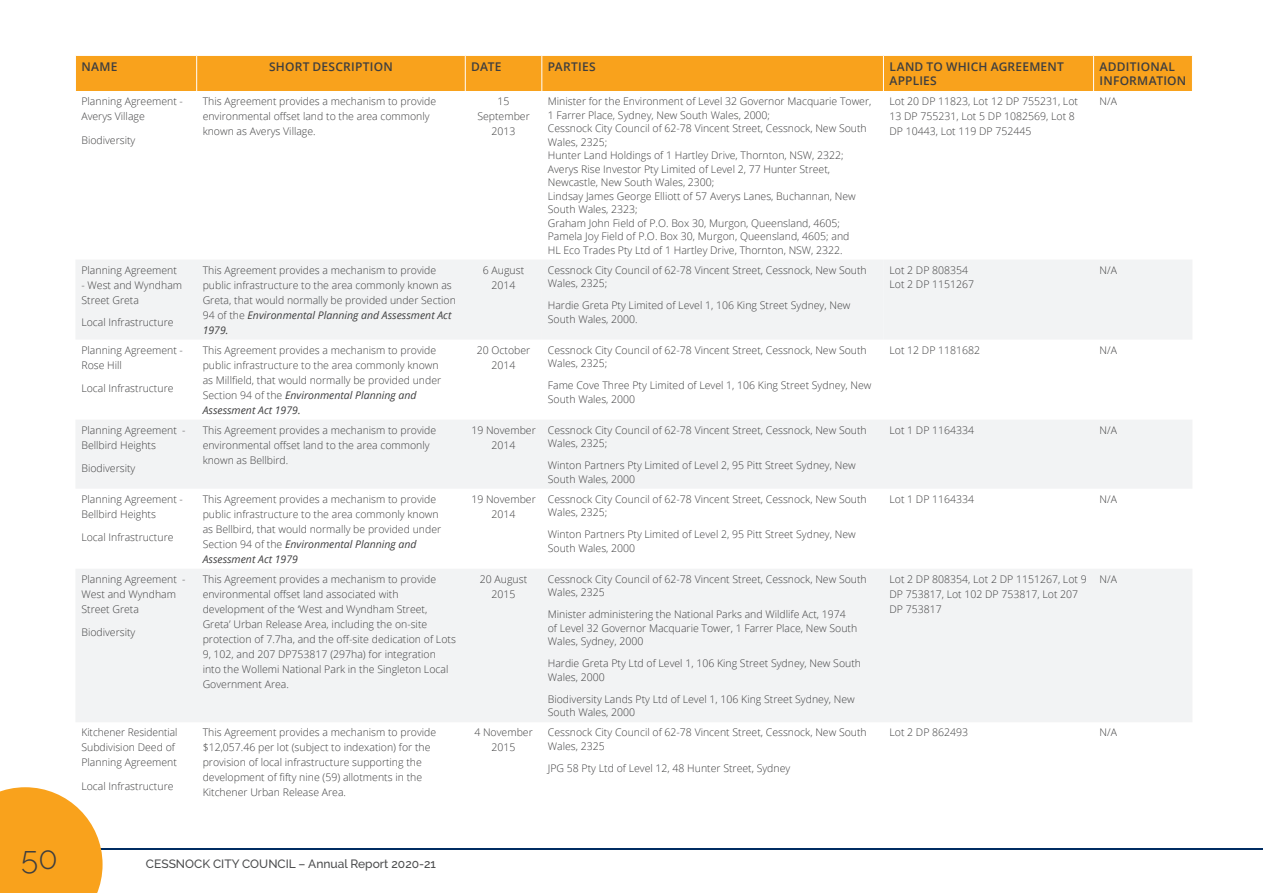
<style>
.page{position:relative;width:1263px;height:893px;background:#fff}
.page>*{position:absolute;margin:0;border:0;box-sizing:border-box;transform-origin:0 0}
.t1{font:300 31.5px "Raleway";color:#3e3e3f}
.SubHeading{font:600 12px/14.4px "Open Sans";letter-spacing:.02em;color:#3e3e3f}
.t2{font:500 12px "Raleway";color:#4b4c4d}
.BodyCopy{font:300 10.5px/15px "Open Sans";color:#3e3e3f}
.s1{font-weight:400;font-style:italic}
</style>
<div class="page">
<hr style="left:53px;top:848px;width:1210px;height:2px;background:#002c62">
<svg style="left:0;top:787px;width:103px;height:106px;background:#f9ae39"></svg>
<div style="left:76px;top:56px;width:1116px;height:35px;background:#f9a21c"></div>
<svg style="left:76px;top:260px;width:1116px;height:462px;fill:#f2f3f4"></svg>
<hr style="left:196px;top:56px;width:1px;height:35px;background:#fff">
<hr style="left:465px;top:56px;width:1px;height:35px;background:#fff">
<hr style="left:541px;top:56px;width:1px;height:35px;background:#fff">
<hr style="left:883px;top:56px;width:1px;height:35px;background:#fff">
<hr style="left:1093px;top:56px;width:1px;height:35px;background:#fff">
<p class="SubHeading" style="left:81px;top:59px;width:38px">NAME</p>
<p class="SubHeading" style="left:269px;top:59px;width:125px">SHORT DESCRIPTION</p>
<p class="SubHeading" style="left:471px;top:59px;width:32px">DATE</p>
<p class="SubHeading" style="left:548px;top:59px;width:49px">PARTIES</p>
<p class="SubHeading" style="left:889px;top:59px;width:176px">LAND TO WHICH AGREEMENT<br>APPLIES</p>
<p class="SubHeading" style="left:1099px;top:59px;width:88px">ADDITIONAL<br>INFORMATION</p>
<p class="BodyCopy" style="left:81px;top:93px;width:103px">Planning Agreement -<br>Averys Village</p>
<p class="BodyCopy" style="left:81px;top:132px;width:56px">Biodiversity</p>
<p class="BodyCopy" style="left:203px;top:93px;width:235px">This Agreement provides a mechanism to provide environmental offset land to the area commonly known as Averys Village.</p>
<p class="BodyCopy" style="left:477px;top:93px;width:54px;text-align:center">15<br>September<br>2013</p>
<p class="BodyCopy" style="left:548px;top:94px;width:325px;line-height:13.5px">Minister for the Environment of Level 32 Governor Macquarie Tower,<br>1 Farrer Place, Sydney, New South Wales, 2000;</p>
<p class="BodyCopy" style="left:889px;top:93px;width:190px">Lot 20 DP 11823, Lot 12 DP 755231, Lot<br>13 DP 755231, Lot 5 DP 1082569, Lot 8<br>DP 10443, Lot 119 DP 752445</p>
<p class="BodyCopy" style="left:1099px;top:93px;width:19px">N/A</p>
<p class="BodyCopy" style="left:548px;top:121px;width:320px;line-height:13.5px">Cessnock City Council of 62-78 Vincent Street, Cessnock, New South<br>Wales, 2325;</p>
<p class="BodyCopy" style="left:548px;top:147px;width:297px">Hunter Land Holdings of 1 Hartley Drive, Thornton, NSW, 2322;</p>
<p class="BodyCopy" style="left:548px;top:162px;width:284px;line-height:13.5px">Averys Rise Investor Pty Limited of Level 2, 77 Hunter Street,<br>Newcastle, New South Wales, 2300;</p>
<p class="BodyCopy" style="left:548px;top:189px;width:309px;line-height:13.5px">Lindsay James George Elliott of 57 Averys Lanes, Buchannan, New<br>South Wales, 2323;</p>
<p class="BodyCopy" style="left:548px;top:215px;width:294px">Graham John Field of P.O. Box 30, Murgon, Queensland, 4605;</p>
<p class="BodyCopy" style="left:548px;top:228px;width:303px">Pamela Joy Field of P.O. Box 30, Murgon, Queensland, 4605; and</p>
<p class="BodyCopy" style="left:548px;top:242px;width:296px">HL Eco Trades Pty Ltd of 1 Hartley Drive, Thornton, NSW, 2322.</p>
<p class="BodyCopy" style="left:81px;top:262px;width:97px">Planning Agreement</p>
<p class="BodyCopy" style="left:81px;top:277px;width:102px">- West and Wyndham<br>Street Greta</p>
<p class="BodyCopy" style="left:81px;top:314px;width:94px">Local Infrastructure</p>
<p class="BodyCopy" style="left:81px;top:342px;width:103px">Planning Agreement -<br>Rose Hill</p>
<p class="BodyCopy" style="left:81px;top:381px;width:94px">Local Infrastructure</p>
<p class="BodyCopy" style="left:81px;top:422px;width:106px">Planning Agreement -<br>Bellbird Heights</p>
<p class="BodyCopy" style="left:81px;top:461px;width:56px">Biodiversity</p>
<p class="BodyCopy" style="left:81px;top:491px;width:103px">Planning Agreement -<br>Bellbird Heights</p>
<p class="BodyCopy" style="left:81px;top:530px;width:94px">Local Infrastructure</p>
<p class="BodyCopy" style="left:81px;top:571px;width:106px">Planning Agreement -<br>West and Wyndham<br>Street Greta</p>
<p class="BodyCopy" style="left:81px;top:625px;width:56px">Biodiversity</p>
<p class="BodyCopy" style="left:81px;top:725px;width:98px">Kitchener Residential<br>Subdivision Deed of<br>Planning Agreement</p>
<p class="BodyCopy" style="left:81px;top:778px;width:94px">Local Infrastructure</p>
<p class="BodyCopy" style="left:203px;top:262px;width:255px">This Agreement provides a mechanism to provide public infrastructure to the area commonly known as Greta, that would normally be provided under Section 94 of the <span class="s1">Environmental Planning and Assessment Act 1979.</span></p>
<p class="BodyCopy" style="left:483px;top:262px;width:43px;text-align:center">6 August<br>2014</p>
<p class="BodyCopy" style="left:548px;top:263px;width:320px;line-height:13.5px">Cessnock City Council of 62-78 Vincent Street, Cessnock, New South<br>Wales, 2325;</p>
<p class="BodyCopy" style="left:548px;top:298px;width:304px;line-height:13.5px">Hardie Greta Pty Limited of Level 1, 106 King Street Sydney, New<br>South Wales, 2000.</p>
<p class="BodyCopy" style="left:203px;top:342px;width:240px">This Agreement provides a mechanism to provide public infrastructure to the area commonly known as Millfield, that would normally be provided under Section 94 of the <span class="s1">Environmental Planning and Assessment Act 1979.</span></p>
<p class="BodyCopy" style="left:477px;top:342px;width:55px;text-align:center">20 October<br>2014</p>
<p class="BodyCopy" style="left:548px;top:343px;width:320px;line-height:13.5px">Cessnock City Council of 62-78 Vincent Street, Cessnock, New South<br>Wales, 2325;</p>
<p class="BodyCopy" style="left:548px;top:378px;width:325px;line-height:13.5px">Fame Cove Three Pty Limited of Level 1, 106 King Street Sydney, New<br>South Wales, 2000</p>
<p class="BodyCopy" style="left:203px;top:422px;width:235px">This Agreement provides a mechanism to provide environmental offset land to the area commonly known as Bellbird.</p>
<p class="BodyCopy" style="left:471px;top:422px;width:66px;text-align:center">19 November<br>2014</p>
<p class="BodyCopy" style="left:548px;top:423px;width:320px;line-height:13.5px">Cessnock City Council of 62-78 Vincent Street, Cessnock, New South<br>Wales, 2325;</p>
<p class="BodyCopy" style="left:548px;top:458px;width:309px;line-height:13.5px">Winton Partners Pty Limited of Level 2, 95 Pitt Street Sydney, New<br>South Wales, 2000</p>
<p class="BodyCopy" style="left:203px;top:491px;width:240px">This Agreement provides a mechanism to provide public infrastructure to the area commonly known as Bellbird, that would normally be provided under Section 94 of the <span class="s1">Environmental Planning and Assessment Act 1979</span></p>
<p class="BodyCopy" style="left:471px;top:491px;width:66px;text-align:center">19 November<br>2014</p>
<p class="BodyCopy" style="left:548px;top:492px;width:320px;line-height:13.5px">Cessnock City Council of 62-78 Vincent Street, Cessnock, New South<br>Wales, 2325;</p>
<p class="BodyCopy" style="left:548px;top:527px;width:309px;line-height:13.5px">Winton Partners Pty Limited of Level 2, 95 Pitt Street Sydney, New<br>South Wales, 2000</p>
<p class="BodyCopy" style="left:203px;top:571px;width:255px">This Agreement provides a mechanism to provide environmental offset land associated with development of the ‘West and Wyndham Street, Greta’ Urban Release Area, including the on-site protection of 7.7ha, and the off-site dedication of Lots 9, 102, and 207 DP753817 (297ha) for integration into the Wollemi National Park in the Singleton Local Government Area.</p>
<p class="BodyCopy" style="left:480px;top:571px;width:49px;text-align:center">20 August<br>2015</p>
<p class="BodyCopy" style="left:548px;top:572px;width:320px;line-height:13.5px">Cessnock City Council of 62-78 Vincent Street, Cessnock, New South<br>Wales, 2325</p>
<p class="BodyCopy" style="left:548px;top:607px;width:311px;line-height:13.5px">Minister administering the National Parks and Wildlife Act, 1974 of Level 32 Governor Macquarie Tower, 1 Farrer Place, New South<br>Wales, Sydney, 2000</p>
<p class="BodyCopy" style="left:548px;top:656px;width:315px;line-height:13.5px">Hardie Greta Pty Ltd of Level 1, 106 King Street Sydney, New South<br>Wales, 2000</p>
<p class="BodyCopy" style="left:548px;top:692px;width:308px;line-height:13.5px">Biodiversity Lands Pty Ltd of Level 1, 106 King Street Sydney, New<br>South Wales, 2000</p>
<p class="BodyCopy" style="left:203px;top:725px;width:235px">This Agreement provides a mechanism to provide $12,057.46 per lot (subject to indexation) for the provision of local infrastructure supporting the development of fifty nine (59) allotments in the Kitchener Urban Release Area.</p>
<p class="BodyCopy" style="left:474px;top:725px;width:60px;text-align:center">4 November<br>2015</p>
<p class="BodyCopy" style="left:548px;top:725px;width:320px;line-height:13.5px">Cessnock City Council of 62-78 Vincent Street, Cessnock, New South<br>Wales, 2325</p>
<p class="BodyCopy" style="left:548px;top:760px;width:244px">JPG 58 Pty Ltd of Level 12, 48 Hunter Street, Sydney</p>
<p class="BodyCopy" style="left:889px;top:262px;width:80px">Lot 2 DP 808354</p>
<p class="BodyCopy" style="left:889px;top:276px;width:86px">Lot 2 DP 1151267</p>
<p class="BodyCopy" style="left:1099px;top:262px;width:19px">N/A</p>
<p class="BodyCopy" style="left:889px;top:342px;width:92px">Lot 12 DP 1181682</p>
<p class="BodyCopy" style="left:1099px;top:342px;width:19px">N/A</p>
<p class="BodyCopy" style="left:889px;top:422px;width:86px">Lot 1 DP 1164334</p>
<p class="BodyCopy" style="left:1099px;top:422px;width:19px">N/A</p>
<p class="BodyCopy" style="left:889px;top:491px;width:86px">Lot 1 DP 1164334</p>
<p class="BodyCopy" style="left:1099px;top:491px;width:19px">N/A</p>
<p class="BodyCopy" style="left:889px;top:571px;width:199px">Lot 2 DP 808354, Lot 2 DP 1151267, Lot 9<br>DP 753817, Lot 102 DP 753817, Lot 207<br>DP 753817</p>
<p class="BodyCopy" style="left:1099px;top:571px;width:19px">N/A</p>
<p class="BodyCopy" style="left:889px;top:725px;width:80px">Lot 2 DP 862493</p>
<p class="BodyCopy" style="left:1099px;top:725px;width:19px">N/A</p>
<h1 class="t1" style="left:21px;top:839px;width:38px">50</h1>
<p class="t2" style="left:146px;top:857px;width:292px">CESSNOCK CITY COUNCIL – Annual Report 2020-21</p>
</div>
